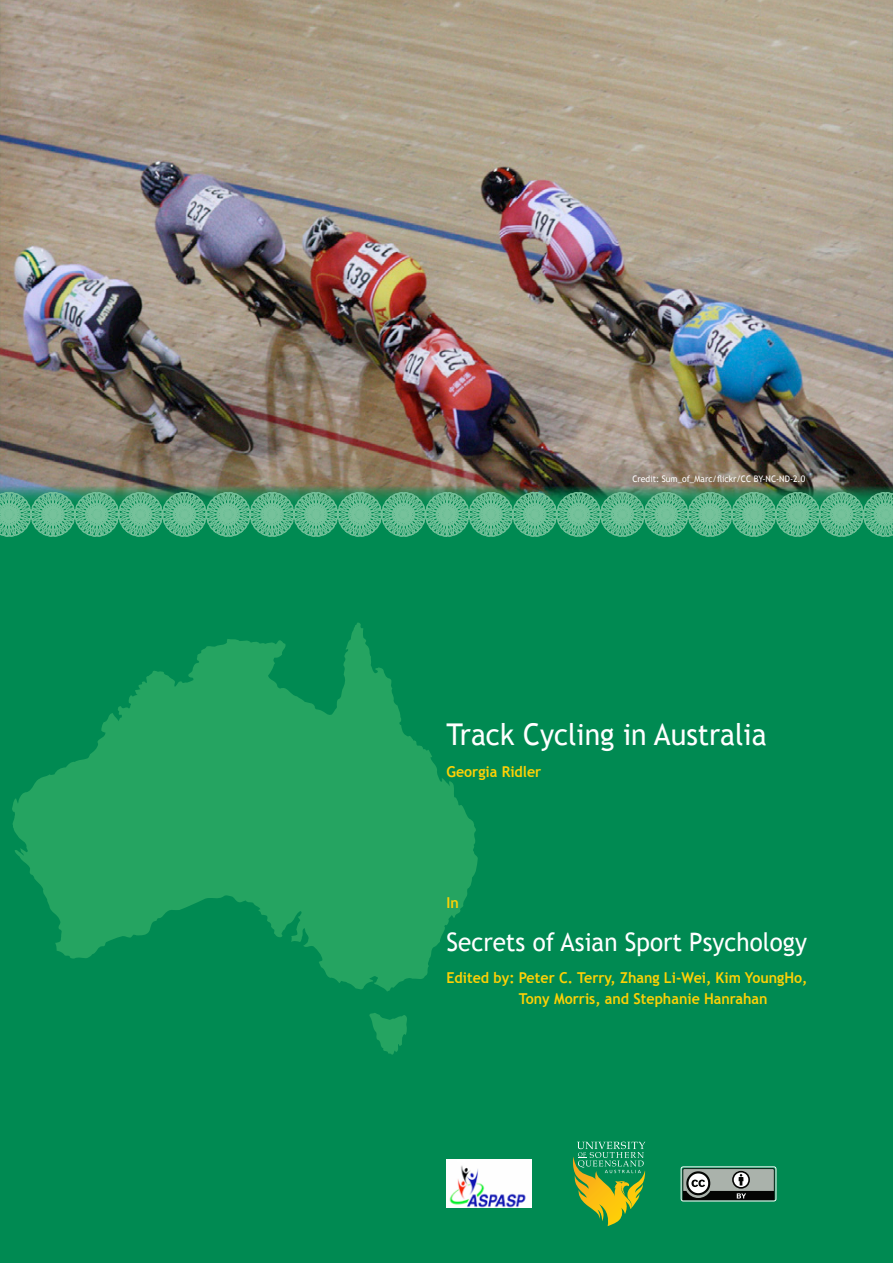
<style>
.page{position:relative;width:893px;height:1263px;background:#008a52}
.page>*{position:absolute;margin:0;border:0;box-sizing:border-box;transform-origin:0 0}
.t1{font:30px "Trebuchet MS";color:#fff;scale:.95 1}
.t2{font:25.5px "Trebuchet MS";color:#fff;scale:.95 1}
.t3{font:700 15px/21px "Trebuchet MS";color:#fed105;scale:.95 1}
.t4{font:9px "Trebuchet MS";color:#fff;scale:.95 1}
</style>
<div class="page">
<img style="left:0;top:0;width:893px;height:493px">
<svg style="left:13px;top:624px;width:465px;height:366px;fill:#25a461"></svg>
<svg style="left:369px;top:1013px;width:38px;height:42px"></svg>
<svg style="left:573px;top:1142px;width:72px;height:84px"></svg>
<img style="left:446px;top:1160px;width:85px;height:48px">
<svg style="left:681px;top:1168px;width:95px;height:33px;background:#7a7f7b"></svg>
<div style="left:681px;top:1166px;width:95px;height:35px;border:1px solid #fff;border-radius:2px"></div>
<svg style="left:0;top:493px;width:893px;height:43px;background:#51ae82"></svg>
<p class="t4" style="left:632px;top:473px;width:183px">Credit: Sum_of_Marc/flickr/CC BY-NC-ND-2.0</p>
<h1 class="t1" style="left:446px;top:717px;width:339px">Track Cycling in Australia</h1>
<p class="t3" style="left:446px;top:761px;width:101px">Georgia Ridler</p>
<p class="t3" style="left:446px;top:892px;width:15px">In</p>
<h2 class="t2" style="left:446px;top:926px;width:381px">Secrets of Asian Sport Psychology</h2>
<p class="t3" style="left:519px;top:967px;width:305px;text-indent:-72px">Edited by: Peter C. Terry, Zhang Li-Wei, Kim YoungHo,<br>Tony Morris, and Stephanie Hanrahan</p>
</div>
